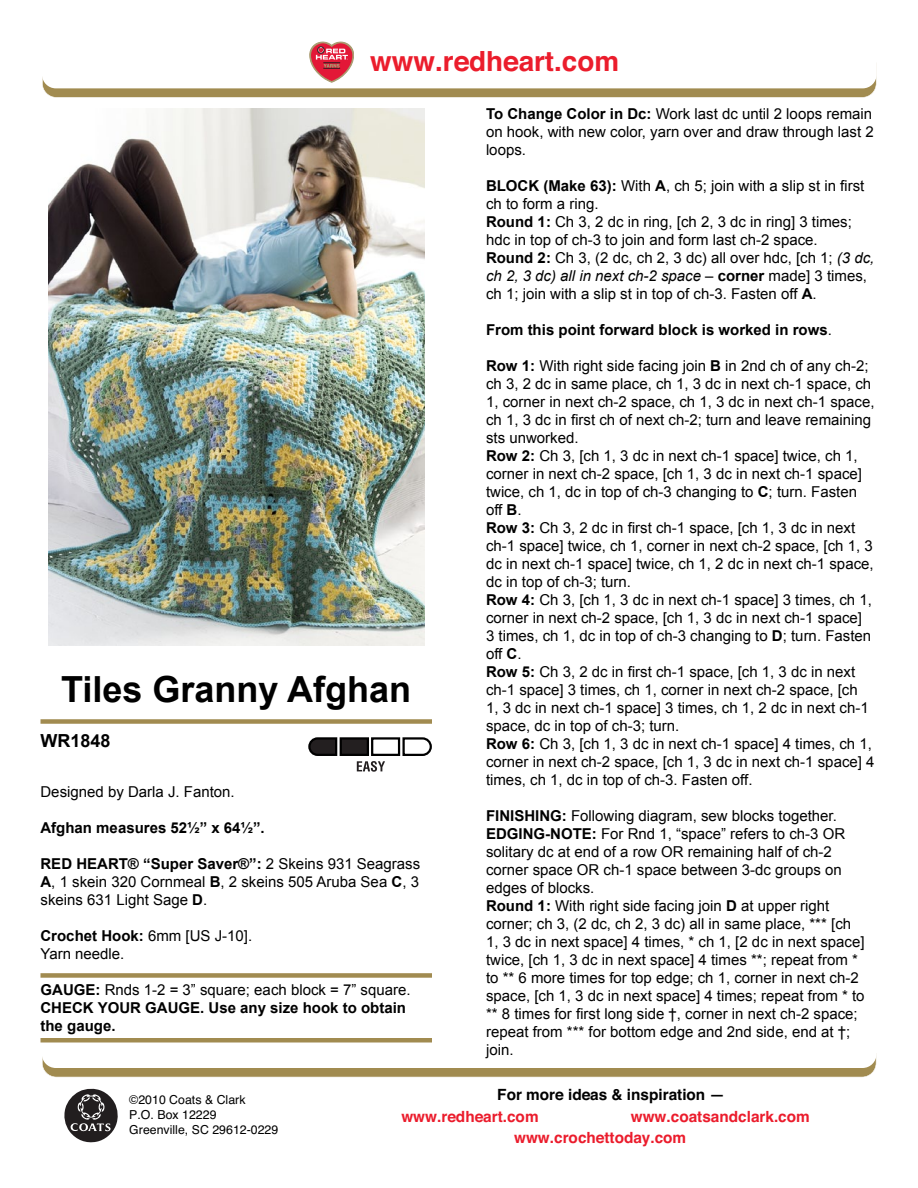
<style>
.page{position:relative;width:918px;height:1188px;background:#fff}
.page>*{position:absolute;margin:0;border:0;box-sizing:border-box;transform-origin:0 0}
.t1{font:700 36px "Arial";color:#000}
.t2{font:700 27.75px "Helvetica";color:#eb1d2c}
.t3{font:700 18px "Arial";color:#000}
.t4{font:700 15.45px/20.9px "Helvetica";color:#eb1c2c}
.t5{font:700 15.45px "Helvetica";color:#000}
.t6{font:15px/18px "Arial";color:#000}
.t7{font:700 15px/18px "Arial";color:#000}
.t8{font:12.3px/14.9px "Helvetica";color:#000}
.s1{font-weight:700}
.s2{font-weight:400}
.s3{font-style:italic}
</style>
<div class="page">
<svg style="left:42px;top:42px;width:834px;height:56px"></svg>
<svg style="left:42px;top:1057px;width:834px;height:20px"></svg>
<svg style="left:64px;top:1089px;width:54px;height:53px"></svg>
<img style="left:48px;top:108px;width:376px;height:538px">
<div style="left:40px;top:719px;width:392px;height:5px;background:#a18b50"></div>
<svg style="left:308px;top:737px;width:30px;height:19px"></svg>
<svg style="left:402px;top:737px;width:30px;height:19px"></svg>
<div style="left:371px;top:737px;width:29px;height:19px;border:2px solid #000"></div>
<div style="left:341px;top:738px;width:27px;height:17px;background:#231f20"></div>
<div style="left:340px;top:737px;width:29px;height:19px;border:2px solid #000"></div>
<svg style="left:357px;top:761px;width:28px;height:11px"></svg>
<div style="left:40px;top:973px;width:392px;height:5px;background:#a18b50"></div>
<hr style="left:40px;top:1038px;width:392px;height:4px;background:#a18b50">
<h2 class="t2" style="left:370px;top:36px;width:250px">www.redheart.com</h2>
<h1 class="t1" style="left:61px;top:669px;width:352px">Tiles Granny Afghan</h1>
<p class="t3" style="left:40px;top:730px;width:72px">WR1848</p>
<p class="t6" style="left:40px;top:782px;width:196px">Designed by Darla J. Fanton.</p>
<p class="t7" style="left:40px;top:818px;width:226px">Afghan measures 52½” x 64½”.</p>
<p class="t6" style="left:40px;top:854px;width:381px;text-align:justify"><span class="s1">RED HEART® “Super Saver®”:</span> 2 Skeins 931 Seagrass <span class="s1">A</span>, 1 skein 320 Cornmeal <span class="s1">B</span>, 2 skeins 505 Aruba Sea <span class="s1">C</span>, 3 skeins 631 Light Sage <span class="s1">D</span>.</p>
<p class="t6" style="left:40px;top:926px;width:213px"><span class="s1">Crochet Hook:</span> 6mm [US J-10].<br>Yarn needle.</p>
<p class="t7" style="left:40px;top:980px;width:372px">GAUGE: <span class="s2">Rnds 1-2 = 3” square; each block = 7” square.<br></span>CHECK YOUR GAUGE. Use any size hook to obtain the gauge.</p>
<p class="t6" style="left:486px;top:105px;width:389px;text-align:justify"><span class="s1">To Change Color in Dc:</span> Work last dc until 2 loops remain on hook, with new color, yarn over and draw through last 2 loops.</p>
<p class="t6" style="left:486px;top:177px;width:390px"><span class="s1">BLOCK (Make 63):</span> With <span class="s1">A</span>, ch 5; join with a slip st in first ch to form a ring.<br><span class="s1">Round 1:</span> Ch 3, 2 dc in ring, [ch 2, 3 dc in ring] 3 times; hdc in top of ch-3 to join and form last ch-2 space.<br><span class="s1">Round 2:</span> Ch 3, (2 dc, ch 2, 3 dc) all over hdc, [ch 1; <span class="s3">(3 dc, ch 2, 3 dc) all in next ch-2 space</span> – <span class="s1">corner</span> made] 3 times, ch 1; join with a slip st in top of ch-3. Fasten off <span class="s1">A</span>.</p>
<p class="t7" style="left:486px;top:321px;width:347px">From this point forward block is worked in rows<span class="s2">.</span></p>
<p class="t6" style="left:486px;top:357px;width:390px"><span class="s1">Row 1:</span> With right side facing join <span class="s1">B</span> in 2nd ch of any ch-2; ch 3, 2 dc in same place, ch 1, 3 dc in next ch-1 space, ch 1, corner in next ch-2 space, ch 1, 3 dc in next ch-1 space, ch 1, 3 dc in first ch of next ch-2; turn and leave remaining sts unworked.<br><span class="s1">Row 2:</span> Ch 3, [ch 1, 3 dc in next ch-1 space] twice, ch 1, corner in next ch-2 space, [ch 1, 3 dc in next ch-1 space] twice, ch 1, dc in top of ch-3 changing to <span class="s1">C</span>; turn. Fasten off <span class="s1">B</span>.<br><span class="s1">Row 3:</span> Ch 3, 2 dc in first ch-1 space, [ch 1, 3 dc in next ch-1 space] twice, ch 1, corner in next ch-2 space, [ch 1, 3 dc in next ch-1 space] twice, ch 1, 2 dc in next ch-1 space, dc in top of ch-3; turn.<br><span class="s1">Row 4:</span> Ch 3, [ch 1, 3 dc in next ch-1 space] 3 times, ch 1, corner in next ch-2 space, [ch 1, 3 dc in next ch-1 space]<br>3 times, ch 1, dc in top of ch-3 changing to <span class="s1">D</span>; turn. Fasten off <span class="s1">C</span>.<br><span class="s1">Row 5:</span> Ch 3, 2 dc in first ch-1 space, [ch 1, 3 dc in next ch-1 space] 3 times, ch 1, corner in next ch-2 space, [ch<br>1, 3 dc in next ch-1 space] 3 times, ch 1, 2 dc in next ch-1 space, dc in top of ch-3; turn.<br><span class="s1">Row 6:</span> Ch 3, [ch 1, 3 dc in next ch-1 space] 4 times, ch 1, corner in next ch-2 space, [ch 1, 3 dc in next ch-1 space] 4 times, ch 1, dc in top of ch-3. Fasten off.</p>
<p class="t6" style="left:486px;top:807px;width:380px"><span class="s1">FINISHING:</span> Following diagram, sew blocks together.<br><span class="s1">EDGING-NOTE:</span> For Rnd 1, “space” refers to ch-3 OR solitary dc at end of a row OR remaining half of ch-2 corner space OR ch-1 space between 3-dc groups on edges of blocks.<br><span class="s1">Round 1:</span> With right side facing join <span class="s1">D</span> at upper right corner; ch 3, (2 dc, ch 2, 3 dc) all in same place, *** [ch 1, 3 dc in next space] 4 times, * ch 1, [2 dc in next space] twice, [ch 1, 3 dc in next space] 4 times **; repeat from * to ** 6 more times for top edge; ch 1, corner in next ch-2 space, [ch 1, 3 dc in next space] 4 times; repeat from * to ** 8 times for first long side †, corner in next ch-2 space; repeat from *** for bottom edge and 2nd side, end at †; join.</p>
<p class="t8" style="left:129px;top:1093px;width:151px">©2010 Coats &amp; Clark<br>P.O. Box 12229<br>Greenville, SC 29612-0229</p>
<p class="t5" style="left:497px;top:1082px;width:229px">For more ideas &amp; inspiration —</p>
<p class="t4" style="left:401px;top:1106px;width:139px">www.redheart.com</p>
<p class="t4" style="left:514px;top:1106px;width:297px;text-indent:117px">www.coatsandclark.com www.crochettoday.com</p>
</div>
